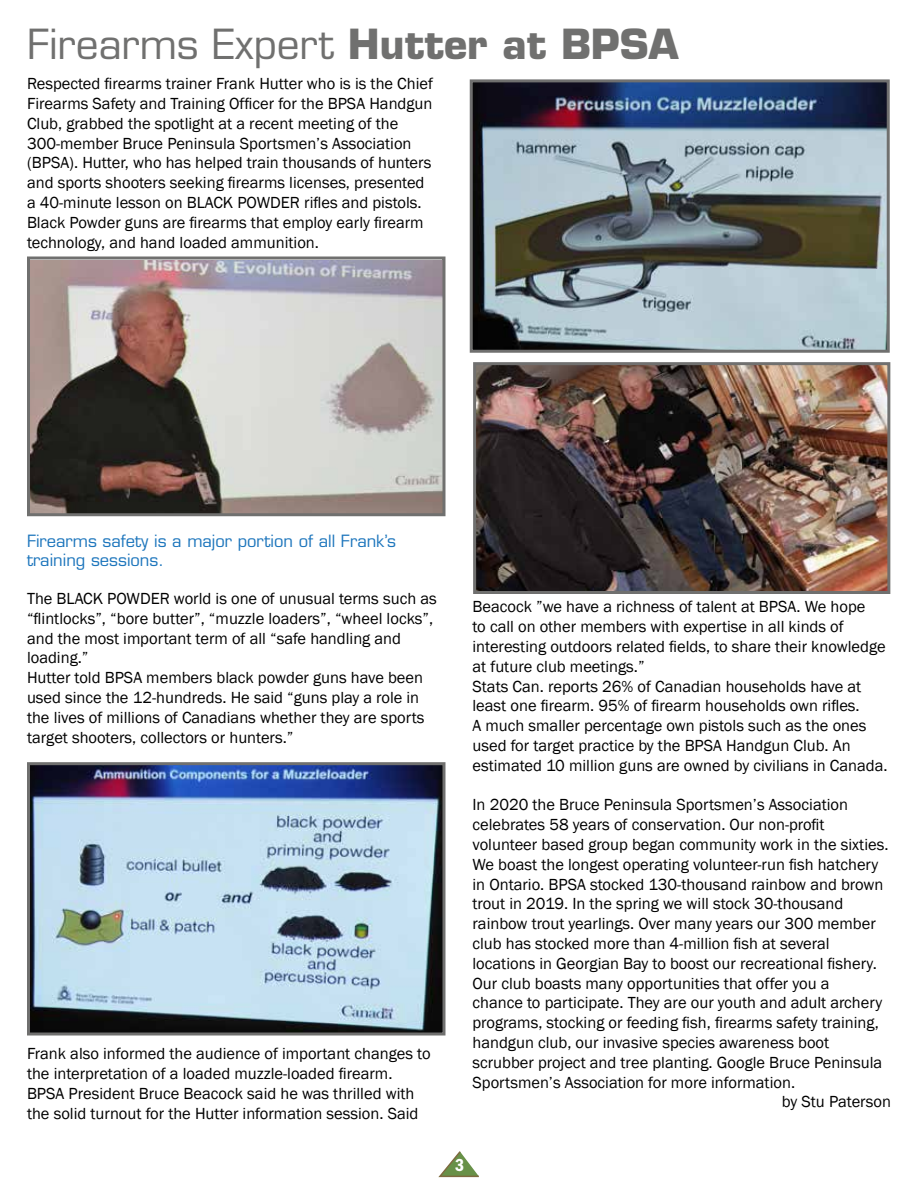
<style>
.page{position:relative;width:918px;height:1188px;background:#fff}
.page>*{position:absolute;margin:0;border:0;box-sizing:border-box;transform-origin:0 0}
.t1{font:40.5px "Eurostile";color:#70706f}
.t2{font:600 condensed 18px "Franklin Gothic";color:#fff}
.t3{font:16.5px/19.8px "Franklin Gothic";color:#000}
.t4{font:16.5px/19.8px "Eurostile";color:#1c75bc}
.s1{font-weight:700}
</style>
<div class="page">
<svg style="left:438px;top:1151px;width:41px;height:27px"></svg>
<img style="left:474px;top:83px;width:412px;height:266px">
<div style="left:470px;top:79px;width:420px;height:274px;border:3px solid #70706f"></div>
<img style="left:31px;top:260px;width:411px;height:252px">
<div style="left:27px;top:256px;width:419px;height:260px;border:3px solid #70706f"></div>
<img style="left:477px;top:366px;width:409px;height:224px">
<div style="left:473px;top:362px;width:417px;height:232px;border:3px solid #70706f"></div>
<img style="left:31px;top:766px;width:411px;height:266px">
<div style="left:27px;top:762px;width:419px;height:274px;border:3px solid #70706f"></div>
<h1 class="t1" style="left:27px;top:20px;width:653px">Firearms Expert <span class="s1">Hutter at BPSA</span></h1>
<p class="t3" style="left:27px;top:74px;width:408px">Respected firearms trainer Frank Hutter who is is the Chief Firearms Safety and Training Officer for the BPSA Handgun Club, grabbed the spotlight at a recent meeting of the 300-member Bruce Peninsula Sportsmen’s Association (BPSA). Hutter, who has helped train thousands of hunters and sports shooters seeking firearms licenses, presented a 40-minute lesson on BLACK POWDER rifles and pistols.<br>Black Powder guns are firearms that employ early firearm technology, and hand loaded ammunition.</p>
<p class="t4" style="left:27px;top:531px;width:370px">Firearms safety is a major portion of all Frank’s training sessions.</p>
<p class="t3" style="left:27px;top:589px;width:411px">The BLACK POWDER world is one of unusual terms such as “flintlocks”, “bore butter”, “muzzle loaders”, “wheel locks”, and the most important term of all “safe handling and loading.”<br>Hutter told BPSA members black powder guns have been used since the 12-hundreds. He said “guns play a role in the lives of millions of Canadians whether they are sports target shooters, collectors or hunters.”</p>
<p class="t3" style="left:27px;top:1044px;width:405px">Frank also informed the audience of important changes to the interpretation of a loaded muzzle-loaded firearm.<br>BPSA President Bruce Beacock said he was thrilled with the solid turnout for the Hutter information session. Said</p>
<p class="t3" style="left:472px;top:597px;width:417px">Beacock ”we have a richness of talent at BPSA. We hope<br>to call on other members with expertise in all kinds of interesting outdoors related fields, to share their knowledge at future club meetings.”<br>Stats Can. reports 26% of Canadian households have at least one firearm. 95% of firearm households own rifles.<br>A much smaller percentage own pistols such as the ones used for target practice by the BPSA Handgun Club. An estimated 10 million guns are owned by civilians in Canada.</p>
<p class="t3" style="left:472px;top:795px;width:377px">In 2020 the Bruce Peninsula Sportsmen’s Association</p>
<p class="t3" style="left:472px;top:815px;width:354px">celebrates 58 years of conservation. Our non-profit</p>
<p class="t3" style="left:472px;top:835px;width:417px">volunteer based group began community work in the sixties.</p>
<p class="t3" style="left:472px;top:855px;width:407px">We boast the longest operating volunteer-run fish hatchery</p>
<p class="t3" style="left:472px;top:874px;width:412px">in Ontario. BPSA stocked 130-thousand rainbow and brown</p>
<p class="t3" style="left:472px;top:894px;width:372px">trout in 2019. In the spring we will stock 30-thousand</p>
<p class="t3" style="left:472px;top:914px;width:405px">rainbow trout yearlings. Over many years our 300 member</p>
<p class="t3" style="left:472px;top:934px;width:359px">club has stocked more than 4-million fish at several</p>
<p class="t3" style="left:472px;top:954px;width:406px">locations in Georgian Bay to boost our recreational fishery.</p>
<p class="t3" style="left:472px;top:973px;width:359px">Our club boasts many opportunities that offer you a</p>
<p class="t3" style="left:472px;top:993px;width:411px">chance to participate. They are our youth and adult archery</p>
<p class="t3" style="left:472px;top:1013px;width:408px">programs, stocking or feeding fish, firearms safety training,</p>
<p class="t3" style="left:472px;top:1033px;width:358px">handgun club, our invasive species awareness boot</p>
<p class="t3" style="left:472px;top:1053px;width:411px">scrubber project and tree planting. Google Bruce Peninsula</p>
<p class="t3" style="left:472px;top:1072px;width:324px">Sportsmen’s Association for more information.</p>
<p class="t3" style="left:782px;top:1092px;width:111px">by Stu Paterson</p>
<p class="t2" style="left:455px;top:1155px;width:11px">3</p>
</div>
